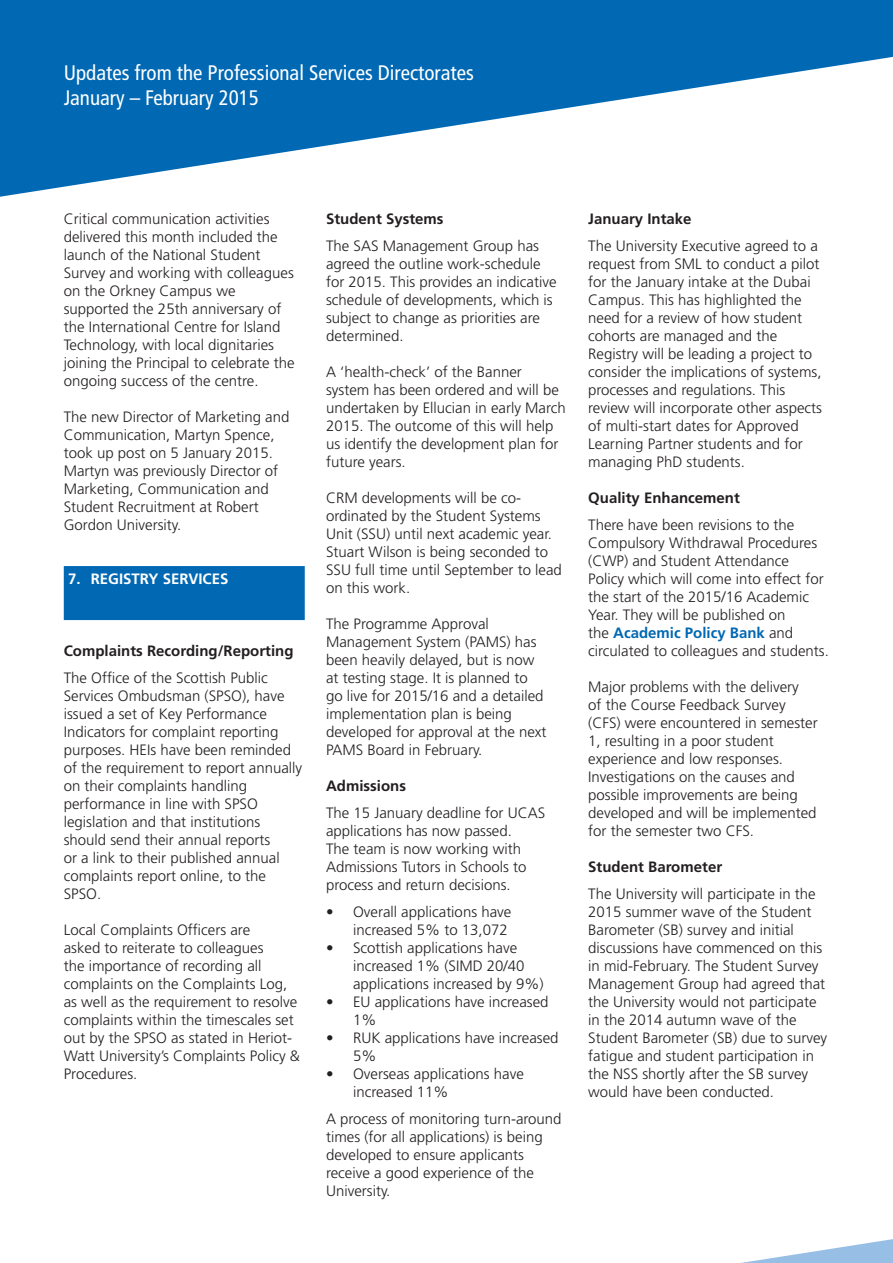
<style>
.page{position:relative;width:893px;height:1263px;background:#fff}
.page>*{position:absolute;margin:0;border:0;box-sizing:border-box;transform-origin:0 0}
.t1{font:condensed 21px/25.2px "Frutiger";color:#fff}
.t2{font:300 15px/18px "Frutiger";color:#231f20}
.t3{font:700 15px "Frutiger";color:#231f20}
.t4{font:700 15px "Frutiger";color:#fff}
.s1{font-weight:700;color:#0168b3}
</style>
<div class="page">
<svg style="left:0;top:0;width:893px;height:197px;fill:#0168b3"></svg>
<svg style="left:741px;top:1239px;width:152px;height:24px"></svg>
<div style="left:64px;top:566px;width:241px;height:54px;background:#0168b3"></div>
<h1 class="t1" style="left:64px;top:60px;width:412px">Updates from the Professional Services Directorates<br>January – February 2015</h1>
<p class="t2" style="left:64px;top:210px;width:232px">Critical communication activities delivered this month included the launch of the National Student Survey and working with colleagues on the Orkney Campus we supported the 25th anniversary of the International Centre for Island Technology, with local dignitaries joining the Principal to celebrate the ongoing success of the centre.</p>
<p class="t2" style="left:64px;top:408px;width:227px">The new Director of Marketing and<br>Communication, Martyn Spence, took up post on 5 January 2015.<br>Martyn was previously Director of<br>Marketing, Communication and<br>Student Recruitment at Robert<br>Gordon University.</p>
<p class="t4" style="left:68px;top:570px;width:162px">7. REGISTRY SERVICES</p>
<p class="t3" style="left:64px;top:642px;width:231px">Complaints Recording/Reporting</p>
<p class="t2" style="left:64px;top:669px;width:240px">The Office of the Scottish Public<br>Services Ombudsman (SPSO), have issued a set of Key Performance<br>Indicators for complaint reporting purposes. HEIs have been reminded of the requirement to report annually on their complaints handling performance in line with SPSO legislation and that institutions should send their annual reports<br>or a link to their published annual complaints report online, to the<br>SPSO.</p>
<p class="t2" style="left:64px;top:921px;width:238px">Local Complaints Officers are<br>asked to reiterate to colleagues<br>the importance of recording all complaints on the Complaints Log, as well as the requirement to resolve complaints within the timescales set out by the SPSO as stated in Heriot-<br>Watt University’s Complaints Policy &amp;<br>Procedures.</p>
<p class="t3" style="left:326px;top:210px;width:119px">Student Systems</p>
<p class="t2" style="left:326px;top:237px;width:232px">The SAS Management Group has agreed the outline work-schedule for 2015. This provides an indicative schedule of developments, which is subject to change as priorities are determined.</p>
<p class="t2" style="left:326px;top:363px;width:241px">A ‘health-check’ of the Banner system has been ordered and will be undertaken by Ellucian in early March<br>2015. The outcome of this will help us identify the development plan for future years.</p>
<p class="t2" style="left:326px;top:489px;width:237px">CRM developments will be co&shy;ordinated by the Student Systems<br>Unit (SSU) until next academic year.<br>Stuart Wilson is being seconded to<br>SSU full time until September to lead on this work.</p>
<p class="t2" style="left:326px;top:615px;width:222px">The Programme Approval<br>Management System (PAMS) has been heavily delayed, but is now at testing stage. It is planned to go live for 2015/16 and a detailed implementation plan is being developed for approval at the next<br>PAMS Board in February.</p>
<p class="t3" style="left:326px;top:777px;width:81px">Admissions</p>
<p class="t2" style="left:326px;top:804px;width:221px">The 15 January deadline for UCAS applications has now passed.<br>The team is now working with<br>Admissions Tutors in Schools to process and return decisions.</p>
<p class="t2" style="left:326px;top:903px;width:187px;text-align:right">• Overall applications have increased 5% to 13,072</p>
<p class="t2" style="left:353px;top:939px;width:192px;text-indent:-27px">• Scottish applications have increased 1% (SIMD 20/40 applications increased by 9%)</p>
<p class="t2" style="left:353px;top:993px;width:197px;text-indent:-27px">• EU applications have increased<br>1%</p>
<p class="t2" style="left:353px;top:1029px;width:207px;text-indent:-27px">• RUK applications have increased<br>5%</p>
<p class="t2" style="left:353px;top:1065px;width:172px;text-indent:-27px">• Overseas applications have increased 11%</p>
<p class="t2" style="left:326px;top:1110px;width:237px">A process of monitoring turn-around times (for all applications) is being developed to ensure applicants receive a good experience of the<br>University.</p>
<p class="t3" style="left:588px;top:210px;width:105px">January Intake</p>
<p class="t2" style="left:588px;top:237px;width:235px">The University Executive agreed to a request from SML to conduct a pilot for the January intake at the Dubai Campus. This has highlighted the need for a review of how student cohorts are managed and the Registry will be leading a project to consider the implications of systems, processes and regulations. This review will incorporate other aspects of multi-start dates for Approved Learning Partner students and for managing PhD students.</p>
<p class="t3" style="left:588px;top:489px;width:153px">Quality Enhancement</p>
<p class="t2" style="left:588px;top:516px;width:242px">There have been revisions to the Compulsory Withdrawal Procedures (CWP) and Student Attendance<br>Policy which will come into effect for the start of the 2015/16 Academic Year. They will be published on<br>the <span class="s1">Academic Policy Bank</span> and circulated to colleagues and students.</p>
<p class="t2" style="left:588px;top:678px;width:231px">Major problems with the delivery<br>of the Course Feedback Survey (CFS) were encountered in semester<br>1, resulting in a poor student experience and low responses.<br>Investigations on the causes and possible improvements are being developed and will be implemented for the semester two CFS.</p>
<p class="t3" style="left:588px;top:858px;width:135px">Student Barometer</p>
<p class="t2" style="left:588px;top:885px;width:240px">The University will participate in the 2015 summer wave of the Student Barometer (SB) survey and initial discussions have commenced on this in mid-February. The Student Survey Management Group had agreed that the University would not participate in the 2014 autumn wave of the Student Barometer (SB) due to survey fatigue and student participation in the NSS shortly after the SB survey would have been conducted.</p>
</div>
